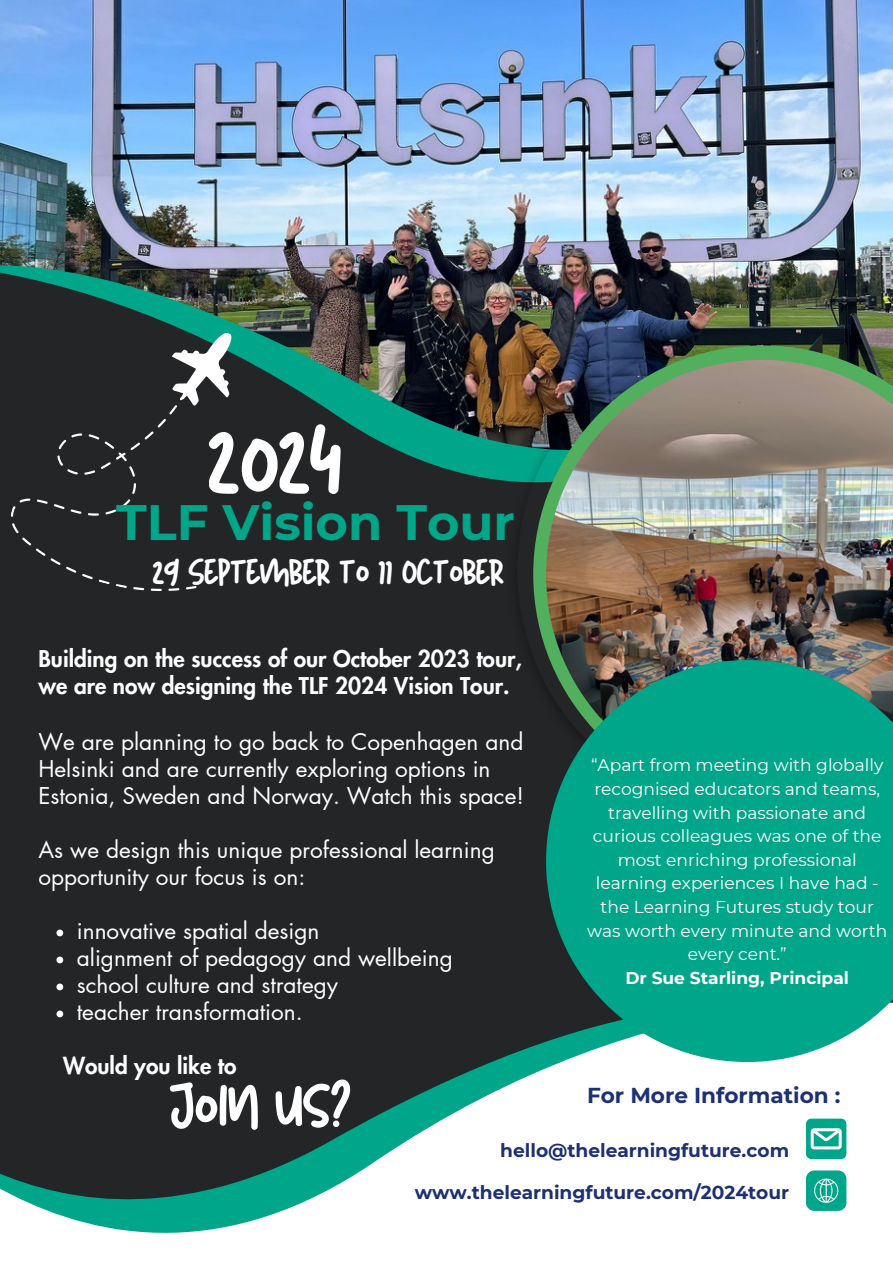
<style>
.page{position:relative;width:893px;height:1264px;background:#fff}
.page>*{position:absolute;margin:0;border:0;box-sizing:border-box;transform-origin:0 0}
.t1{font:94.5px "New Sun Yandi Designs";color:#fff}
.t2{font:60px "New Sun Yandi Designs";color:#fff}
.t3{font:700 49.5px "Montserrat";color:#00a689}
.t4{font:34.5px "New Sun Yandi Designs";color:#fff}
.t5{font:22.5px/27px "Futura LT Pro";color:#fff}
.t6{font:800 22.5px/27px "Futura LT Pro";color:#fff}
.t7{font:700 21.6px "Montserrat";color:#1c3073}
.t8{font:700 18.6px "Montserrat";color:#1c3073}
.t9{font:17.1px/23.5px "Montserrat";color:#fff;text-align:center}
.t10{font:700 17.1px "Montserrat";color:#fff}
</style>
<div class="page">
<div style="left:0;top:0;width:892px;height:1262px;background:#232526"></div>
<img style="left:0;top:0;width:892px;height:320px">
<img style="left:0;top:225px;width:822px;height:256px">
<svg style="left:0;top:986px;width:892px;height:276px;fill:#fff"></svg>
<svg style="left:805px;top:1170px;width:41px;height:40px"></svg>
<img style="left:507px;top:320px;width:385px;height:163px">
<img style="left:533px;top:345px;width:359px;height:305px">
<img style="left:546px;top:360px;width:346px;height:300px">
<svg style="left:162px;top:321px;width:81px;height:92px"></svg>
<svg style="left:0;top:365px;width:239px;height:226px"></svg>
<svg style="left:546px;top:660px;width:346px;height:402px;fill:#00a689"></svg>
<svg style="left:56px;top:929px;width:7px;height:7px"></svg>
<svg style="left:56px;top:956px;width:7px;height:7px"></svg>
<svg style="left:56px;top:983px;width:7px;height:7px"></svg>
<svg style="left:56px;top:1010px;width:7px;height:7px"></svg>
<svg style="left:805px;top:1118px;width:41px;height:40px"></svg>
<p class="t1" style="left:209px;top:414px;width:135px">2024</p>
<p class="t3" style="left:116px;top:492px;width:400px">TLF Vision Tour</p>
<p class="t4" style="left:153px;top:555px;width:352px">29 SEPTEMBER TO 11 OCTOBER</p>
<p class="t6" style="left:38px;top:646px;width:485px">Building on the success of our October 2023 tour, we are now designing the TLF 2024 Vision Tour.</p>
<p class="t5" style="left:38px;top:728px;width:487px">We are planning to go back to Copenhagen and<br>Helsinki and are currently exploring options in<br>Estonia, Sweden and Norway. Watch this space!</p>
<p class="t5" style="left:38px;top:836px;width:458px">As we design this unique professional learning opportunity our focus is on:</p>
<p class="t5" style="left:77px;top:917px;width:244px">innovative spatial design</p>
<p class="t5" style="left:77px;top:944px;width:377px">alignment of pedagogy and wellbeing</p>
<p class="t5" style="left:77px;top:971px;width:263px">school culture and strategy</p>
<p class="t5" style="left:77px;top:998px;width:227px">teacher transformation.</p>
<p class="t6" style="left:63px;top:1052px;width:175px">Would you like to</p>
<p class="t2" style="left:170px;top:1076px;width:183px">JOIN US?</p>
<p class="t9" style="left:587px;top:753px;width:302px">“Apart from meeting with globally recognised educators and teams, travelling with passionate and curious colleagues was one of the most enriching professional learning experiences I have had - the Learning Futures study tour was worth every minute and worth every cent.”</p>
<p class="t10" style="left:625px;top:967px;width:225px">Dr Sue Starling, Principal</p>
<p class="t7" style="left:587px;top:1081px;width:255px">For More Information :</p>
<p class="t8" style="left:500px;top:1138px;width:290px">hello@thelearningfuture.com</p>
<p class="t8" style="left:414px;top:1181px;width:376px">www.thelearningfuture.com/2024tour</p>
</div>
